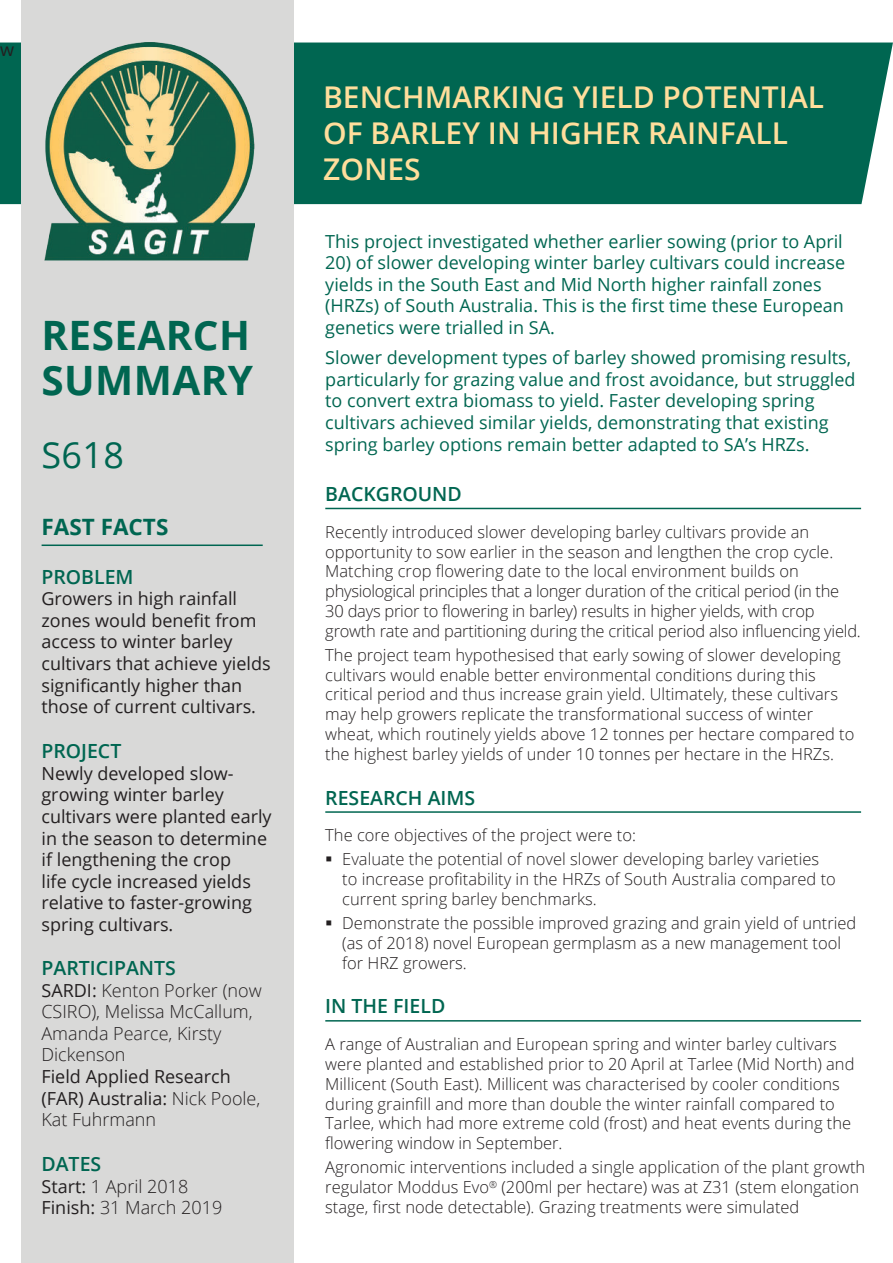
<style>
.page{position:relative;width:893px;height:1263px;background:#fff}
.page>*{position:absolute;margin:0;border:0;box-sizing:border-box;transform-origin:0 0}
.t1{font:700 40.5px/45px "Open Sans";letter-spacing:.01em;color:#006651}
.t2{font:36px "Open Sans";color:#006651}
.t3{font:600 30px/36px "Open Sans";color:#ffde9c}
.t4{font:700 22.5px "Open Sans";color:#006651}
.t5{font:600 19.5px "Open Sans";color:#006651}
.t6{font:18px/21.6px "Open Sans";color:#006651}
.t7{font:18px/21.6px "Open Sans";color:#231f20}
.t8{font:300 18px/21.6px "Open Sans";color:#231f20}
.t9{font:300 16.5px/19.8px "Open Sans";color:#231f20}
.s1{font-weight:400}
.s2{font-weight:300}
</style>
<div class="page">
<div style="left:0;top:43px;width:893px;height:161px;background:#006651"></div>
<div style="left:21px;top:0;width:273px;height:1263px;background:#d9d9d8"></div>
<img style="left:44px;top:43px;width:210px;height:218px">
<hr style="left:42px;top:544px;width:221px;height:2px;background:#006651">
<hr style="left:325px;top:508px;width:536px;height:1px;background:#006651">
<hr style="left:325px;top:811px;width:536px;height:2px;background:#006651">
<hr style="left:325px;top:1020px;width:536px;height:1px;background:#006651">
<p class="t7" style="left:0;top:41px;width:16px">w</p>
<h1 class="t1" style="left:41px;top:313px;width:213px">RESEARCH<br>SUMMARY</h1>
<h2 class="t2" style="left:41px;top:440px;width:84px">S618</h2>
<h3 class="t4" style="left:42px;top:514px;width:128px">FAST FACTS</h3>
<p class="t5" style="left:41px;top:569px;width:94px">PROBLEM</p>
<p class="t7" style="left:41px;top:590px;width:231px">Growers in high rainfall zones would benefit from access to winter barley cultivars that achieve yields significantly higher than those of current cultivars.</p>
<p class="t5" style="left:41px;top:744px;width:81px">PROJECT</p>
<p class="t7" style="left:41px;top:762px;width:232px">Newly developed slow&shy;growing winter barley cultivars were planted early in the season to determine if lengthening the crop<br>life cycle increased yields relative to faster-growing spring cultivars.</p>
<p class="t5" style="left:41px;top:961px;width:136px">PARTICIPANTS</p>
<p class="t8" style="left:41px;top:981px;width:222px"><span class="s1">SARDI:</span> Kenton Porker (now<br>CSIRO), Melissa McCallum,<br>Amanda Pearce, Kirsty<br>Dickenson</p>
<p class="t7" style="left:41px;top:1065px;width:220px">Field Applied Research (FAR) Australia: <span class="s2">Nick Poole,<br>Kat Fuhrmann</span></p>
<p class="t5" style="left:41px;top:1157px;width:61px">DATES</p>
<p class="t8" style="left:41px;top:1177px;width:182px"><span class="s1">Start:</span> 1 April 2018<br><span class="s1">Finish:</span> 31 March 2019</p>
<h3 class="t3" style="left:323px;top:82px;width:502px">BENCHMARKING YIELD POTENTIAL<br>OF BARLEY IN HIGHER RAINFALL<br>ZONES</h3>
<p class="t6" style="left:325px;top:230px;width:519px">This project investigated whether earlier sowing (prior to April</p>
<p class="t6" style="left:325px;top:251px;width:521px">20) of slower developing winter barley cultivars could increase yields in the South East and Mid North higher rainfall zones (HRZs) of South Australia. This is the first time these European genetics were trialled in SA.</p>
<p class="t6" style="left:325px;top:346px;width:532px">Slower development types of barley showed promising results, particularly for grazing value and frost avoidance, but struggled to convert extra biomass to yield. Faster developing spring cultivars achieved similar yields, demonstrating that existing spring barley options remain better adapted to SA’s HRZs.</p>
<p class="t5" style="left:325px;top:487px;width:138px">BACKGROUND</p>
<p class="t9" style="left:325px;top:523px;width:537px">Recently introduced slower developing barley cultivars provide an opportunity to sow earlier in the season and lengthen the crop cycle.<br>Matching crop flowering date to the local environment builds on physiological principles that a longer duration of the critical period (in the 30 days prior to flowering in barley) results in higher yields, with crop growth rate and partitioning during the critical period also influencing yield.</p>
<p class="t9" style="left:325px;top:647px;width:531px">The project team hypothesised that early sowing of slower developing cultivars would enable better environmental conditions during this critical period and thus increase grain yield. Ultimately, these cultivars may help growers replicate the transformational success of winter wheat, which routinely yields above 12 tonnes per hectare compared to the highest barley yields of under 10 tonnes per hectare in the HRZs.</p>
<p class="t5" style="left:325px;top:790px;width:151px">RESEARCH AIMS</p>
<p class="t9" style="left:342px;top:825px;width:478px;line-height:24px;text-indent:-17px">The core objectives of the project were to:<br>Evaluate the potential of novel slower developing barley varieties</p>
<p class="t9" style="left:342px;top:869px;width:495px">to increase profitability in the HRZs of South Australia compared to current spring barley benchmarks.</p>
<p class="t9" style="left:342px;top:915px;width:516px">Demonstrate the possible improved grazing and grain yield of untried (as of 2018) novel European germplasm as a new management tool for HRZ growers.</p>
<p class="t5" style="left:325px;top:999px;width:122px">IN THE FIELD</p>
<p class="t9" style="left:325px;top:1036px;width:531px">A range of Australian and European spring and winter barley cultivars were planted and established prior to 20 April at Tarlee (Mid North) and Millicent (South East). Millicent was characterised by cooler conditions during grainfill and more than double the winter rainfall compared to Tarlee, which had more extreme cold (frost) and heat events during the flowering window in September.</p>
<p class="t9" style="left:325px;top:1159px;width:542px">Agronomic interventions included a single application of the plant growth regulator Moddus Evo<sup>®</sup> (200ml per hectare) was at Z31 (stem elongation stage, first node detectable). Grazing treatments were simulated</p>
</div>
